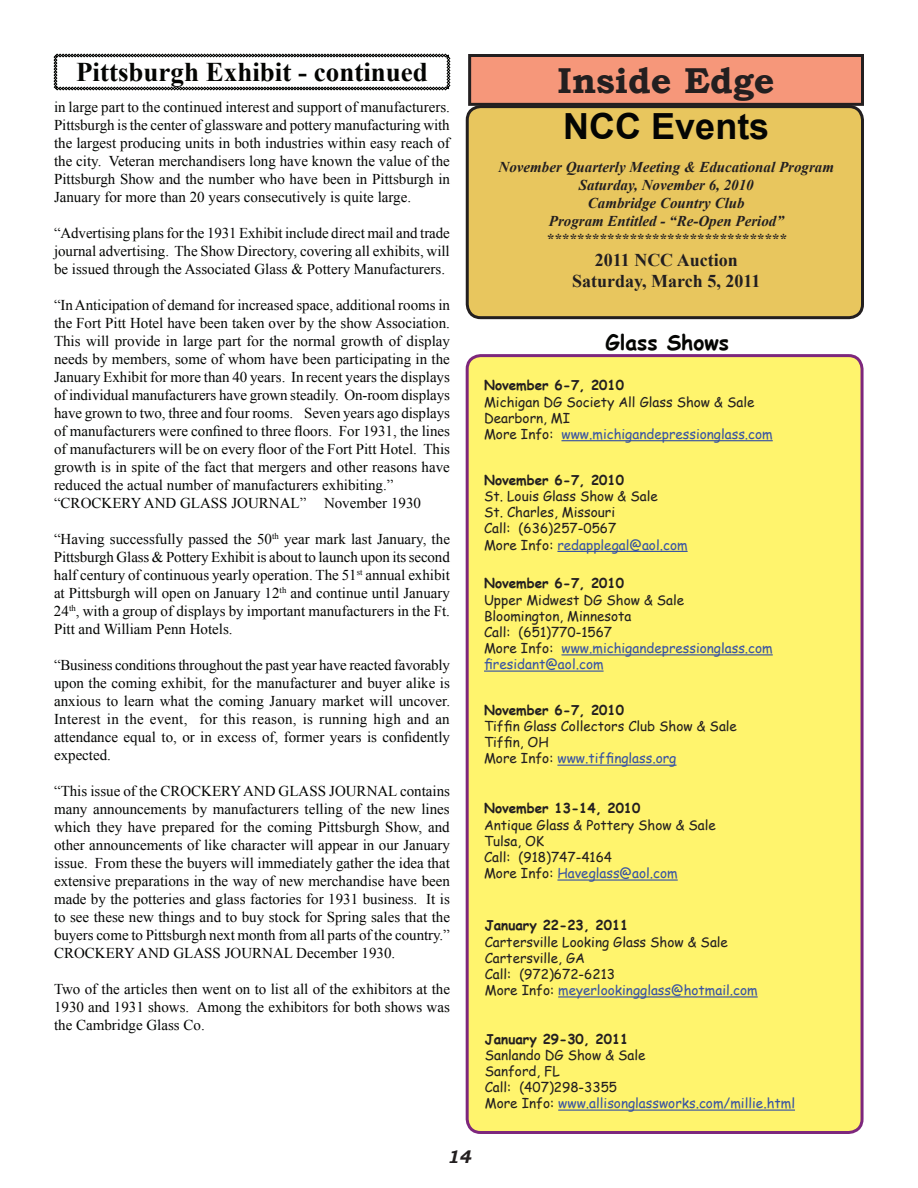
<style>
.page{position:relative;width:918px;height:1188px;background:#fff}
.page>*{position:absolute;margin:0;border:0;box-sizing:border-box;transform-origin:0 0}
.t1{font:700 36px "Bookman Old Style";color:#231f20}
.t2{font:700 36px "Arial";color:#040503}
.t3{font:700 27px "Times New Roman";color:#040503}
.t4{font:700 21px "Comic Sans MS";color:#040503}
.t5{font:700 18px/21.6px "Times New Roman";color:#231f20;text-align:center}
.t6{font:italic 700 18px "Bookman Old Style";color:#231f20}
.t7{font:15px/18px "Times New Roman";color:#040503;text-align:justify}
.t8{font:italic 700 15px/18px "Times New Roman";color:#231f20;text-align:center}
.t9{font:13.5px/16.2px "Comic Sans MS";color:#231f20}
.t10{font:700 13.5px "Comic Sans MS";color:#231f20}
.s1{color:#3853a3}
</style>
<div class="page">
<svg style="left:54px;top:54px;width:396px;height:36px"></svg>
<div style="left:467px;top:107px;width:395px;height:211px;background:#e8c65e;border-radius:14px"></div>
<div style="left:466px;top:105px;width:398px;height:214px;border:3px solid #231f20;border-radius:14px"></div>
<div style="left:467px;top:356px;width:395px;height:776px;background:#fff46d;border-radius:13px"></div>
<div style="left:466px;top:354px;width:398px;height:780px;border:3px solid #7d277d;border-radius:13px"></div>
<hr style="left:558px;top:996px;width:200px;height:2px;background:#3853a3">
<hr style="left:561px;top:440px;width:212px;height:1px;background:#3853a3">
<hr style="left:557px;top:551px;width:131px;height:1px;background:#3853a3">
<hr style="left:561px;top:654px;width:212px;height:1px;background:#3853a3">
<hr style="left:484px;top:671px;width:120px;height:1px;background:#3853a3">
<hr style="left:557px;top:765px;width:120px;height:1px;background:#3853a3">
<hr style="left:558px;top:1110px;width:237px;height:1px;background:#3853a3">
<hr style="left:557px;top:879px;width:121px;height:2px;background:#3853a3">
<div style="left:470px;top:56px;width:392px;height:48px;background:#f6977a"></div>
<div style="left:468px;top:54px;width:396px;height:52px;border:3px solid #231f20"></div>
<h2 class="t3" style="left:76px;top:53px;width:353px">Pittsburgh Exhibit - continued</h2>
<p class="t7" style="left:54px;top:97px;width:398px">in large part to the continued interest and support of manufacturers.<br>Pittsburgh is the center of glassware and pottery manufacturing with the largest producing units in both industries within easy reach of the city. Veteran merchandisers long have known the value of the Pittsburgh Show and the number who have been in Pittsburgh in January for more than 20 years consecutively is quite large.</p>
<p class="t7" style="left:54px;top:223px;width:397px">“Advertising plans for the 1931 Exhibit include direct mail and trade journal advertising. The Show Directory, covering all exhibits, will be issued through the Associated Glass &amp; Pottery Manufacturers.</p>
<p class="t7" style="left:54px;top:295px;width:398px;text-align:left">“In Anticipation of demand for increased space, additional rooms in the Fort Pitt Hotel have been taken over by the show Association.<br>This will provide in large part for the normal growth of display needs by members, some of whom have been participating in the January Exhibit for more than 40 years. In recent years the displays of individual manufacturers have grown steadily. On-room displays have grown to two, three and four rooms. Seven years ago displays of manufacturers were confined to three floors. For 1931, the lines of manufacturers will be on every floor of the Fort Pitt Hotel. This growth is in spite of the fact that mergers and other reasons have reduced the actual number of manufacturers exhibiting.” “CROCKERY AND GLASS JOURNAL” November 1930</p>
<p class="t7" style="left:54px;top:529px;width:398px">“Having successfully passed the 50<sup>th</sup> year mark last January, the Pittsburgh Glass &amp; Pottery Exhibit is about to launch upon its second half century of continuous yearly operation. The 51<sup>st</sup> annual exhibit at Pittsburgh will open on January 12<sup>th</sup> and continue until January 24<sup>th</sup>, with a group of displays by important manufacturers in the Ft.<br>Pitt and William Penn Hotels.</p>
<p class="t7" style="left:54px;top:655px;width:398px">“Business conditions throughout the past year have reacted favorably upon the coming exhibit, for the manufacturer and buyer alike is anxious to learn what the coming January market will uncover.<br>Interest in the event, for this reason, is running high and an attendance equal to, or in excess of, former years is confidently expected.</p>
<p class="t7" style="left:54px;top:781px;width:398px">“This issue of the CROCKERY AND GLASS JOURNAL contains many announcements by manufacturers telling of the new lines which they have prepared for the coming Pittsburgh Show, and other announcements of like character will appear in our January issue. From these the buyers will immediately gather the idea that extensive preparations in the way of new merchandise have been made by the potteries and glass factories for 1931 business. It is to see these new things and to buy stock for Spring sales that the buyers come to Pittsburgh next month from all parts of the country.” CROCKERY AND GLASS JOURNAL December 1930.</p>
<p class="t7" style="left:54px;top:979px;width:398px">Two of the articles then went on to list all of the exhibitors at the 1930 and 1931 shows. Among the exhibitors for both shows was the Cambridge Glass Co.</p>
<h1 class="t1" style="left:557px;top:54px;width:219px">Inside Edge</h1>
<h1 class="t2" style="left:563px;top:102px;width:208px">NCC Events</h1>
<p class="t8" style="left:499px;top:158px;width:337px">November Quarterly Meeting &amp; Educational Program Saturday, November 6, 2010<br>Cambridge Country Club<br>Program Entitled - “Re-Open Period” ********************************</p>
<p class="t5" style="left:572px;top:248px;width:190px">2011 NCC Auction<br>Saturday, March 5, 2011</p>
<h3 class="t4" style="left:605px;top:327px;width:125px">Glass Shows</h3>
<p class="t10" style="left:484px;top:375px;width:141px">November 6-7, 2010</p>
<p class="t9" style="left:484px;top:393px;width:290px">Michigan DG Society All Glass Show &amp; Sale<br>Dearborn, MI<br>More Info: <span class="s1">www.michigandepressionglass.com</span></p>
<p class="t10" style="left:484px;top:470px;width:141px">November 6-7, 2010</p>
<p class="t9" style="left:484px;top:488px;width:205px">St. Louis Glass Show &amp; Sale<br>St. Charles, Missouri<br>Call: (636)257-0567<br>More Info: <span class="s1">redapplegal@aol.com</span></p>
<p class="t10" style="left:484px;top:573px;width:141px">November 6-7, 2010</p>
<p class="t9" style="left:484px;top:591px;width:290px">Upper Midwest DG Show &amp; Sale<br>Bloomington, Minnesota<br>Call: (651)770-1567<br>More Info: <span class="s1">www.michigandepressionglass.com firesidant@aol.com</span></p>
<p class="t10" style="left:484px;top:700px;width:141px">November 6-7, 2010</p>
<p class="t9" style="left:484px;top:718px;width:254px">Tiffin Glass Collectors Club Show &amp; Sale<br>Tiffin, OH<br>More Info: <span class="s1">www.tiffinglass.org</span></p>
<p class="t10" style="left:484px;top:799px;width:158px">November 13-14, 2010</p>
<p class="t9" style="left:484px;top:816px;width:233px">Antique Glass &amp; Pottery Show &amp; Sale<br>Tulsa, OK<br>Call: (918)747-4164<br>More Info: <span class="s1">Haveglass@aol.com</span></p>
<p class="t10" style="left:485px;top:915px;width:145px">January 22-23, 2011</p>
<p class="t9" style="left:485px;top:933px;width:274px">Cartersville Looking Glass Show &amp; Sale<br>Cartersville, GA<br>Call: (972)672-6213<br>More Info: <span class="s1">meyerlookingglass@hotmail.com</span></p>
<p class="t10" style="left:485px;top:1029px;width:145px">January 29-30, 2011</p>
<p class="t9" style="left:485px;top:1046px;width:312px">Sanlando DG Show &amp; Sale<br>Sanford, FL<br>Call: (407)298-3355<br>More Info: <span class="s1">www.allisonglassworks.com/millie.html</span></p>
<p class="t6" style="left:447px;top:1144px;width:26px">14</p>
</div>
